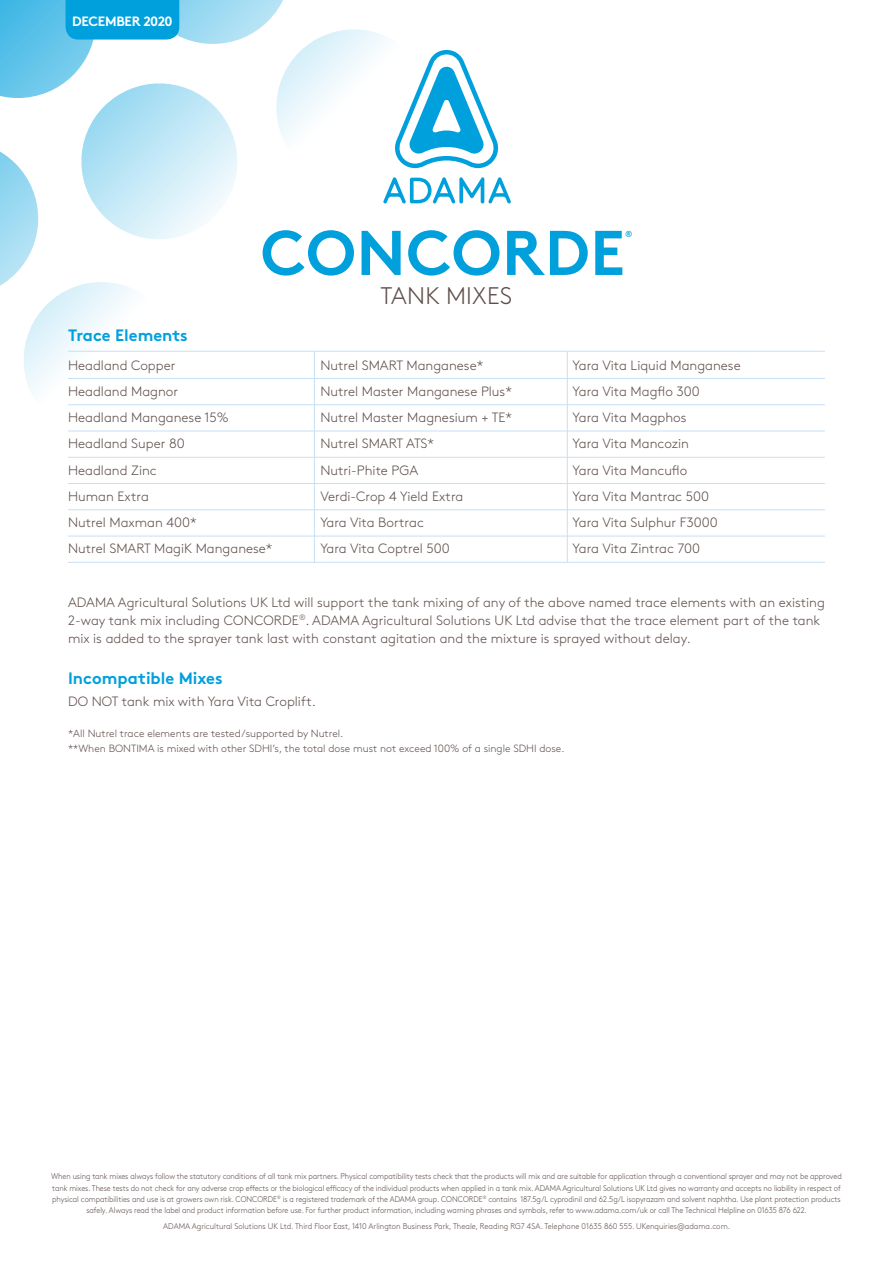
<style>
.page{position:relative;width:893px;height:1263px;background:#fff}
.page>*{position:absolute;margin:0;border:0;box-sizing:border-box;transform-origin:0 0}
.t1{font:700 63px "Brown Pro";letter-spacing:.01em;color:#00a0dd}
.t2{font:300 24px "Brown Pro";letter-spacing:.01em;color:#5f4f4b}
.Text{font:700 16.5px "Brown Pro";color:#00a0dd}
.Table_text{font:300 13.5px "Brown Pro";color:#5f4f4b}
.Text-2{font:300 13.5px/18px "Brown Pro";color:#5f4f4b}
.t3{font:700 13.5px "Brown Pro";letter-spacing:-.02em;color:#fff}
.Text-3{font:300 10.5px "Brown Pro";color:#5f4f4b}
.t4{font:700 8.7px "Brown Pro";color:#00a0dd}
.t5{font:300 8.25px/11.2px "Brown Pro";letter-spacing:-.01em;color:#5f4f4b;text-align:center;scale:.92 1}
.t6{font:300 8.25px "Brown Pro";letter-spacing:-.01em;color:#5f4f4b;scale:.94 1}
</style>
<div class="page">
<svg style="left:0;top:0;width:567px;height:562px"></svg>
<hr style="left:68px;top:378px;width:252px;height:1px;background:#c7e0f5">
<hr style="left:68px;top:404px;width:252px;height:1px;background:#c7e0f5">
<hr style="left:68px;top:431px;width:252px;height:1px;background:#c7e0f5">
<hr style="left:68px;top:457px;width:252px;height:1px;background:#c7e0f5">
<hr style="left:68px;top:483px;width:252px;height:1px;background:#c7e0f5">
<hr style="left:68px;top:509px;width:252px;height:1px;background:#c7e0f5">
<hr style="left:68px;top:536px;width:252px;height:1px;background:#c7e0f5">
<hr style="left:68px;top:562px;width:252px;height:1px;background:#c7e0f5">
<hr style="left:320px;top:378px;width:253px;height:1px;background:#c7e0f5">
<hr style="left:320px;top:404px;width:253px;height:1px;background:#c7e0f5">
<hr style="left:320px;top:431px;width:253px;height:1px;background:#c7e0f5">
<hr style="left:320px;top:457px;width:253px;height:1px;background:#c7e0f5">
<hr style="left:320px;top:483px;width:253px;height:1px;background:#c7e0f5">
<hr style="left:320px;top:509px;width:253px;height:1px;background:#c7e0f5">
<hr style="left:320px;top:536px;width:253px;height:1px;background:#c7e0f5">
<hr style="left:320px;top:562px;width:253px;height:1px;background:#c7e0f5">
<hr style="left:573px;top:378px;width:252px;height:1px;background:#c7e0f5">
<hr style="left:573px;top:404px;width:252px;height:1px;background:#c7e0f5">
<hr style="left:573px;top:431px;width:252px;height:1px;background:#c7e0f5">
<hr style="left:573px;top:457px;width:252px;height:1px;background:#c7e0f5">
<hr style="left:573px;top:483px;width:252px;height:1px;background:#c7e0f5">
<hr style="left:573px;top:509px;width:252px;height:1px;background:#c7e0f5">
<hr style="left:573px;top:536px;width:252px;height:1px;background:#c7e0f5">
<hr style="left:573px;top:562px;width:252px;height:1px;background:#c7e0f5">
<hr style="left:68px;top:351px;width:757px;height:1px;background:#c7e0f5">
<hr style="left:314px;top:351px;width:1px;height:211px;background:#c7e0f5">
<hr style="left:567px;top:351px;width:1px;height:211px;background:#c7e0f5">
<p class="t3" style="left:72px;top:10px;width:102px">DECEMBER 2020</p>
<p class="Text" style="left:68px;top:322px;width:121px">Trace Elements</p>
<p class="t1" style="left:261px;top:202px;width:366px">CONCORDE</p>
<p class="t4" style="left:625px;top:227px;width:9px">®</p>
<p class="t2" style="left:381px;top:278px;width:133px">TANK MIXES</p>
<p class="Table_text" style="left:68px;top:355px;width:109px">Headland Copper</p>
<p class="Table_text" style="left:68px;top:381px;width:112px">Headland Magnor</p>
<p class="Table_text" style="left:68px;top:407px;width:162px">Headland Manganese 15%</p>
<p class="Table_text" style="left:68px;top:434px;width:118px">Headland Super 80</p>
<p class="Table_text" style="left:68px;top:460px;width:90px">Headland Zinc</p>
<p class="Table_text" style="left:68px;top:486px;width:82px">Human Extra</p>
<p class="Table_text" style="left:68px;top:512px;width:130px">Nutrel Maxman 400*</p>
<p class="Table_text" style="left:68px;top:539px;width:206px">Nutrel SMART MagiK Manganese*</p>
<p class="Table_text" style="left:320px;top:355px;width:165px">Nutrel SMART Manganese*</p>
<p class="Table_text" style="left:320px;top:381px;width:193px">Nutrel Master Manganese Plus*</p>
<p class="Table_text" style="left:320px;top:407px;width:193px">Nutrel Master Magnesium + TE*</p>
<p class="Table_text" style="left:320px;top:434px;width:115px">Nutrel SMART ATS*</p>
<p class="Table_text" style="left:320px;top:460px;width:99px">Nutri-Phite PGA</p>
<p class="Table_text" style="left:320px;top:486px;width:145px">Verdi-Crop 4 Yield Extra</p>
<p class="Table_text" style="left:320px;top:512px;width:105px">Yara Vita Bortrac</p>
<p class="Table_text" style="left:320px;top:539px;width:131px">Yara Vita Coptrel 500</p>
<p class="Table_text" style="left:573px;top:355px;width:170px">Yara Vita Liquid Manganese</p>
<p class="Table_text" style="left:573px;top:381px;width:129px">Yara Vita Magflo 300</p>
<p class="Table_text" style="left:573px;top:407px;width:115px">Yara Vita Magphos</p>
<p class="Table_text" style="left:573px;top:434px;width:118px">Yara Vita Mancozin</p>
<p class="Table_text" style="left:573px;top:460px;width:116px">Yara Vita Mancuflo</p>
<p class="Table_text" style="left:573px;top:486px;width:138px">Yara Vita Mantrac 500</p>
<p class="Table_text" style="left:573px;top:512px;width:147px">Yara Vita Sulphur F3000</p>
<p class="Table_text" style="left:573px;top:539px;width:129px">Yara Vita Zintrac 700</p>
<p class="Text-2" style="left:68px;top:592px;width:758px">ADAMA Agricultural Solutions UK Ltd will support the tank mixing of any of the above named trace elements with an existing<br>2-way tank mix including CONCORDE<sup>®</sup>. ADAMA Agricultural Solutions UK Ltd advise that the trace element part of the tank mix is added to the sprayer tank last with constant agitation and the mixture is sprayed without delay.</p>
<p class="Text" style="left:68px;top:665px;width:156px">Incompatible Mixes</p>
<p class="Text-2" style="left:68px;top:691px;width:249px">DO NOT tank mix with Yara Vita Croplift.</p>
<p class="Text-3" style="left:68px;top:726px;width:277px">*All Nutrel trace elements are tested/supported by Nutrel.</p>
<p class="Text-3" style="left:68px;top:741px;width:498px">**When BONTIMA is mixed with other SDHI’s, the total dose must not exceed 100% of a single SDHI dose.</p>
<p class="t5" style="left:51px;top:1170px;width:861px">When using tank mixes always follow the statutory conditions of all tank mix partners. Physical compatibility tests check that the products will mix and are suitable for application through a conventional sprayer and may not be approved tank mixes. These tests do not check for any adverse crop effects or the biological efficacy of the individual products when applied in a tank mix. ADAMA Agricultural Solutions UK Ltd gives no warranty and accepts no liability in respect of physical compatibilities and use is at growers own risk. CONCORDE<sup>®</sup> is a registered trademark of the ADAMA group. CONCORDE<sup>®</sup> contains 187.5g/L cyprodinil and 62.5g/L isopyrazam and solvent naphtha. Use plant protection products safely. Always read the label and product information before use. For further product information, including warning phrases and symbols, refer to www.adama.com/uk or call The Technical Helpline on 01635 876 622.</p>
<p class="t6" style="left:163px;top:1219px;width:605px">ADAMA Agricultural Solutions UK Ltd. Third Floor East, 1410 Arlington Business Park, Theale, Reading RG7 4SA. Telephone 01635 860 555. UKenquiries@adama.com.</p>
</div>
